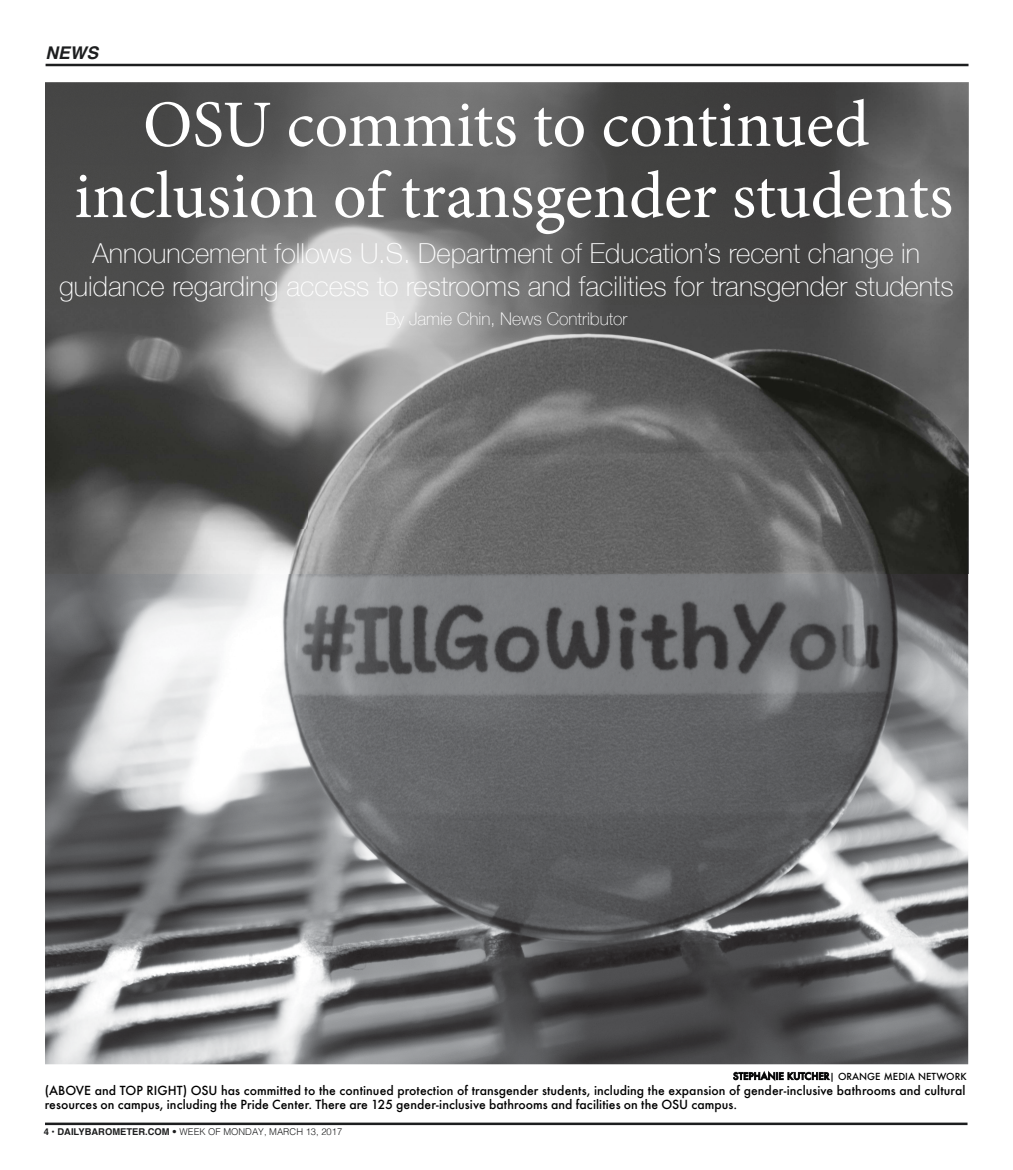
<style>
.page{position:relative;width:1013px;height:1170px;background:#fff}
.page>*{position:absolute;margin:0;border:0;box-sizing:border-box;transform-origin:0 0}
.t1{font:66.25px/71.2px "Minion Pro";color:#fff;text-align:center}
.t2{font:100 27.5px/32.5px "Helvetica Neue";color:#fff;text-align:center}
.t3{font:100 17.5px "Helvetica Neue";color:#fff}
.t4{font:italic 700 17.5px "Helvetica";color:#1d1e1f}
.t5{font:500 12.12px "Futura";letter-spacing:.005em;color:#000}
.t6{font:12.12px "Futura Medium 2";letter-spacing:.005em;color:#000}
.t7{font:500 9.5px "Futura";color:#000}
.t8{font:300 9.38px "Helvetica";color:#1d1e1f}
.s1{font-weight:700}
</style>
<div class="page">
<hr style="left:46px;top:64px;width:922px;height:2px;background:#1d1e1f">
<hr style="left:45px;top:1123px;width:922px;height:2px;background:#1d1e1f">
<img style="left:45px;top:83px;width:923px;height:981px">
<svg style="left:733px;top:1071px;width:96px;height:10px"></svg>
<img style="left:46px;top:83px;width:263px;height:446px">
<img style="left:309px;top:83px;width:659px;height:446px">
<img style="left:46px;top:529px;width:922px;height:45px">
<h3 class="t4" style="left:46px;top:38px;width:54px">NEWS</h3>
<h1 class="t1" style="left:74px;top:89px;width:880px">OSU commits to continued inclusion of transgender students</h1>
<h2 class="t2" style="left:59px;top:236px;width:896px">Announcement follows U.S. Department of Education’s recent change in guidance regarding access to restrooms and facilities for transgender students</h2>
<h3 class="t3" style="left:385px;top:306px;width:243px">By Jamie Chin, News Contributor</h3>
<p class="t7" style="left:733px;top:1070px;width:235px">STEPHANIE KUTCHER| ORANGE MEDIA NETWORK</p>
<p class="t5" style="left:45px;top:1082px;width:922px">(ABOVE and TOP RIGHT) OSU has committed to the continued protection of transgender students, including the expansion of gender-inclusive bathrooms and cultural</p>
<p class="t6" style="left:45px;top:1096px;width:694px">resources on campus, including the Pride Center. There are 125 gender-inclusive bathrooms and facilities on the OSU campus.</p>
<p class="t8" style="left:44px;top:1123px;width:300px"><span class="s1">4 • DAILYBAROMETER.COM</span> • WEEK OF MONDAY, MARCH 13, 2017</p>
</div>
